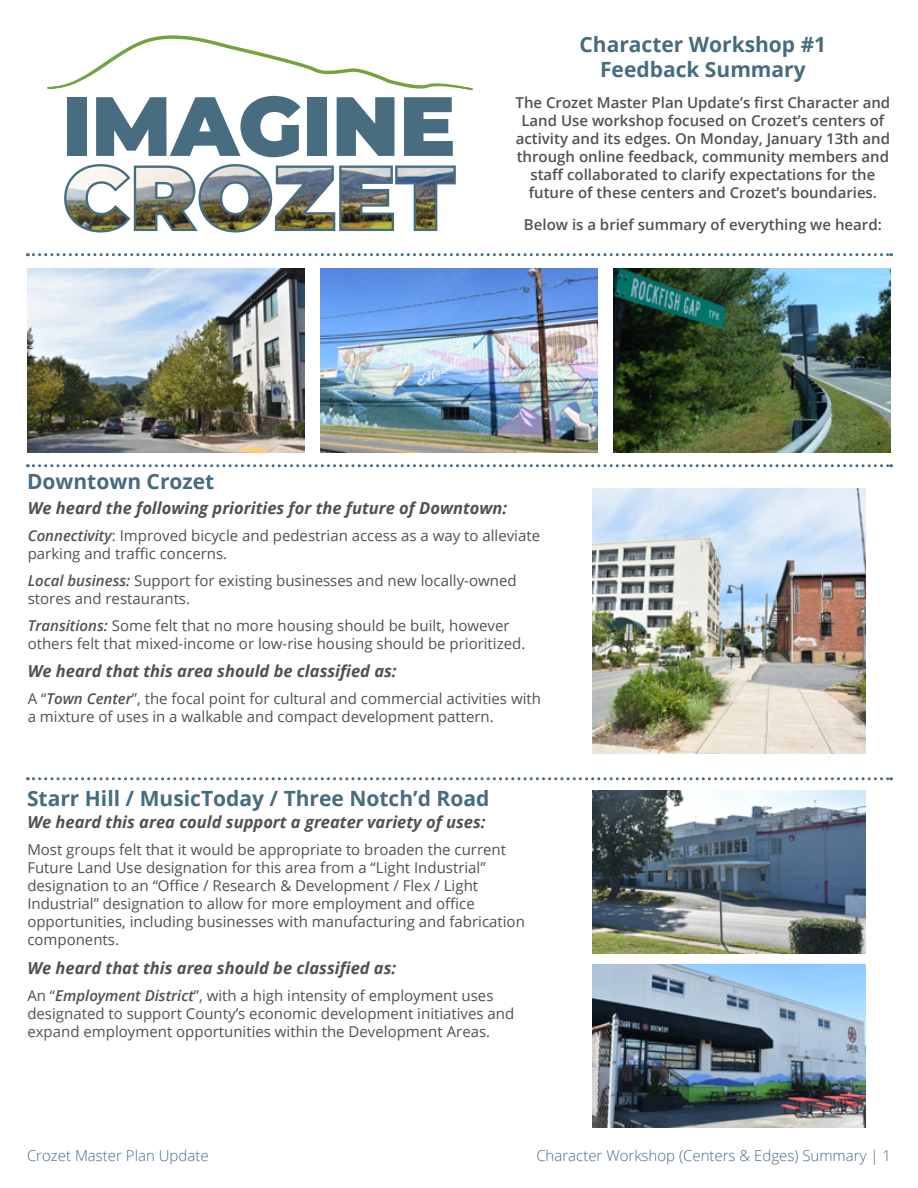
<style>
.page{position:relative;width:918px;height:1188px;background:#fff}
.page>*{position:absolute;margin:0;border:0;box-sizing:border-box;transform-origin:0 0}
.t1{font:900 83.85px "Montserrat";color:#486d80}
.t2{font:700 21px/25.2px "Open Sans";color:#476c80;text-align:center}
.t3{font:italic 700 16.5px "Open Sans";color:#525151}
.t4{font:15px/18px "Open Sans";color:#525151}
.t5{font:600 15px/18px "Open Sans";color:#525151;text-align:center}
.t6{font:300 15px "Open Sans";color:#476c80}
.s1{font-weight:600;font-style:italic}
</style>
<div class="page">
<img style="left:64px;top:164px;width:392px;height:69px">
<svg style="left:47px;top:35px;width:426px;height:56px"></svg>
<svg style="left:27px;top:777px;width:865px;height:3px"></svg>
<svg style="left:27px;top:253px;width:865px;height:3px"></svg>
<svg style="left:27px;top:464px;width:865px;height:3px"></svg>
<img style="left:27px;top:268px;width:277px;height:185px">
<img style="left:320px;top:268px;width:278px;height:185px">
<img style="left:614px;top:268px;width:277px;height:185px">
<img style="left:592px;top:965px;width:273px;height:163px">
<img style="left:592px;top:790px;width:273px;height:163px">
<img style="left:592px;top:489px;width:273px;height:265px">
<h1 class="t1" style="left:62px;top:63px;width:395px">IMAGINE</h1>
<h2 class="t2" style="left:579px;top:31px;width:248px">Character Workshop #1<br>Feedback Summary</h2>
<p class="t5" style="left:516px;top:93px;width:376px">The Crozet Master Plan Update’s first Character and Land Use workshop focused on Crozet’s centers of activity and its edges. On Monday, January 13th and through online feedback, community members and staff collaborated to clarify expectations for the future of these centers and Crozet’s boundaries.</p>
<p class="t5" style="left:524px;top:215px;width:359px">Below is a brief summary of everything we heard:</p>
<h2 class="t2" style="left:27px;top:469px;width:189px">Downtown Crozet</h2>
<p class="t3" style="left:28px;top:496px;width:481px">We heard the following priorities for the future of Downtown:</p>
<p class="t4" style="left:28px;top:526px;width:514px"><span class="s1">Connectivity</span>: Improved bicycle and pedestrian access as a way to alleviate parking and traffic concerns.</p>
<p class="t4" style="left:28px;top:571px;width:490px"><span class="s1">Local business:</span> Support for existing businesses and new locally-owned stores and restaurants.</p>
<p class="t4" style="left:28px;top:616px;width:499px"><span class="s1">Transitions:</span> Some felt that no more housing should be built, however others felt that mixed-income or low-rise housing should be prioritized.</p>
<p class="t3" style="left:28px;top:660px;width:370px">We heard that this area should be classified as:</p>
<p class="t4" style="left:28px;top:690px;width:515px">A “<span class="s1">Town Center</span>”, the focal point for cultural and commercial activities with a mixture of uses in a walkable and compact development pattern.</p>
<h2 class="t2" style="left:27px;top:785px;width:464px">Starr Hill / MusicToday / Three Notch’d Road</h2>
<p class="t3" style="left:27px;top:811px;width:460px">We heard this area could support a greater variety of uses:</p>
<p class="t4" style="left:27px;top:841px;width:499px">Most groups felt that it would be appropriate to broaden the current Future Land Use designation for this area from a “Light Industrial” designation to an “Office / Research &amp; Development / Flex / Light Industrial” designation to allow for more employment and office opportunities, including businesses with manufacturing and fabrication components.</p>
<p class="t3" style="left:27px;top:957px;width:370px">We heard that this area should be classified as:</p>
<p class="t4" style="left:27px;top:986px;width:489px">An “<span class="s1">Employment District</span>”, with a high intensity of employment uses designated to support County’s economic development initiatives and expand employment opportunities within the Development Areas.</p>
<p class="t6" style="left:27px;top:1145px;width:183px">Crozet Master Plan Update</p>
<p class="t6" style="left:536px;top:1145px;width:356px">Character Workshop (Centers &amp; Edges) Summary | 1</p>
</div>
